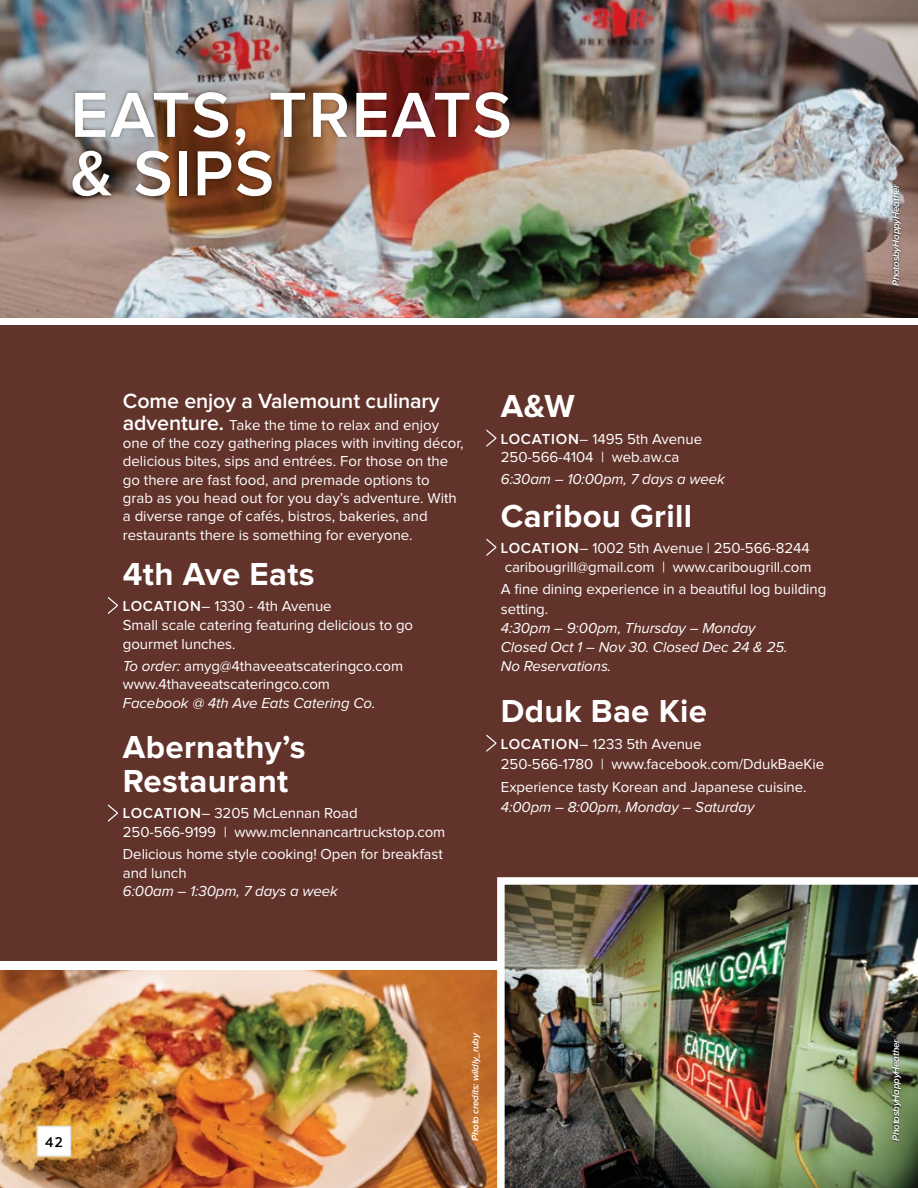
<style>
.page{position:relative;width:918px;height:1188px;background:#fff}
.page>*{position:absolute;margin:0;border:0;box-sizing:border-box;transform-origin:0 0}
.t1{font:600 66px/58.5px "Proxima Nova";letter-spacing:.025em;color:#fff}
.t2{font:700 33px/34.5px "Proxima Nova";letter-spacing:.01em;color:#fff}
.t3{font:600 21.3px "Proxima Nova";letter-spacing:-.005em;color:#fff}
.t4{font:15px/18.5px "Proxima Nova";letter-spacing:-.005em;color:#fff}
.t5{font:italic 15px/19.2px "Proxima Nova";letter-spacing:-.005em;color:#fff}
.t6{font:600 15px "Isidora Sans";color:#000}
.t7{font:italic 600 9.75px "Proxima Nova";letter-spacing:-.02em;color:#fff}
.s1{font-weight:600;font-size:21.3px}
.s2{font-weight:600}
.s3{font-style:italic}
</style>
<div class="page">
<div style="left:0;top:326px;width:918px;height:635px;background:#62332b"></div>
<img style="left:0;top:970px;width:493px;height:218px">
<img style="left:0;top:0;width:918px;height:317px">
<img style="left:0;top:0;width:828px;height:289px">
<div style="left:37px;top:1126px;width:34px;height:31px;background:#fff;border:2px solid #e4e4e7"></div>
<div style="left:70px;top:89px;width:442px;height:111px;background:#000;opacity:.4"></div>
<img style="left:493px;top:877px;width:425px;height:311px">
<svg style="left:108px;top:597px;width:10px;height:17px"></svg>
<svg style="left:486px;top:429px;width:10px;height:18px"></svg>
<svg style="left:108px;top:804px;width:10px;height:18px"></svg>
<svg style="left:486px;top:539px;width:10px;height:17px"></svg>
<svg style="left:486px;top:734px;width:10px;height:18px"></svg>
<div style="left:892px;top:1038px;width:10px;height:105px;background:#000;opacity:.7"></div>
<div style="left:892px;top:183px;width:10px;height:105px;background:#000;opacity:.7"></div>
<h1 class="t1" style="left:70px;top:88px;width:443px">EATS, TREATS &amp; SIPS</h1>
<h3 class="t3" style="left:123px;top:391px;width:318px">Come enjoy a Valemount culinary</h3>
<p class="t4" style="left:123px;top:416px;width:342px"><span class="s1">adventure.</span> Take the time to relax and enjoy one of the cozy gathering places with inviting décor, delicious bites, sips and entrées. For those on the go there are fast food, and premade options to<br>grab as you head out for you day’s adventure. With a diverse range of cafés, bistros, bakeries, and restaurants there is something for everyone.</p>
<h2 class="t2" style="left:123px;top:558px;width:193px">4th Ave Eats</h2>
<p class="t4" style="left:123px;top:598px;width:292px"><span class="s2">LOCATION</span>– 1330 - 4th Avenue<br>Small scale catering featuring delicious to go gourmet lunches.</p>
<p class="t4" style="left:123px;top:657px;width:282px"><span class="s3">To order:</span> amyg@4thaveeatscateringco.com www.4thaveeatscateringco.com</p>
<p class="t5" style="left:123px;top:694px;width:254px">Facebook @ 4th Ave Eats Catering Co.</p>
<h2 class="t2" style="left:123px;top:731px;width:184px">Abernathy’s<br>Restaurant</h2>
<p class="t4" style="left:123px;top:805px;width:324px"><span class="s2">LOCATION</span>– 3205 McLennan Road<br>250-566-9199 | www.mclennancartruckstop.com</p>
<p class="t4" style="left:123px;top:845px;width:321px">Delicious home style cooking! Open for breakfast and lunch</p>
<p class="t5" style="left:123px;top:883px;width:217px">6:00am – 1:30pm, 7 days a week</p>
<h2 class="t2" style="left:501px;top:391px;width:75px">A&amp;W</h2>
<p class="t4" style="left:501px;top:430px;width:203px"><span class="s2">LOCATION</span>– 1495 5th Avenue<br>250-566-4104 | web.aw.ca</p>
<p class="t5" style="left:501px;top:470px;width:226px">6:30am – 10:00pm, 7 days a week</p>
<h2 class="t2" style="left:501px;top:500px;width:193px">Caribou Grill</h2>
<p class="t4" style="left:501px;top:539px;width:312px;line-height:19.2px"><span class="s2">LOCATION</span>– 1002 5th Avenue | 250-566-8244 caribougrill@gmail.com | www.caribougrill.com</p>
<p class="t4" style="left:501px;top:580px;width:327px;line-height:19.2px">A fine dining experience in a beautiful log building setting.</p>
<p class="t5" style="left:501px;top:619px;width:288px">4:30pm – 9:00pm, Thursday – Monday<br>Closed Oct 1 – Nov 30. Closed Dec 24 &amp; 25.<br>No Reservations.</p>
<h2 class="t2" style="left:501px;top:695px;width:208px">Dduk Bae Kie</h2>
<p class="t4" style="left:501px;top:735px;width:325px;line-height:19.8px"><span class="s2">LOCATION</span>– 1233 5th Avenue<br>250-566-1780 | www.facebook.com/DdukBaeKie</p>
<p class="t4" style="left:501px;top:778px;width:307px">Experience tasty Korean and Japanese cuisine.</p>
<p class="t5" style="left:501px;top:798px;width:255px">4:00pm – 8:00pm, Monday – Saturday</p>
<p class="t7" style="left:891px;top:286px;width:104px;rotate:-90deg">PhotosbyHappyHeather</p>
<p class="t6" style="left:45px;top:1133px;width:19px">42</p>
<p class="t7" style="left:471px;top:1141px;width:110px;rotate:-90deg">Photo credits: wildly_ruby</p>
<p class="t7" style="left:891px;top:1141px;width:104px;rotate:-90deg">PhotosbyHappyHeather</p>
</div>
